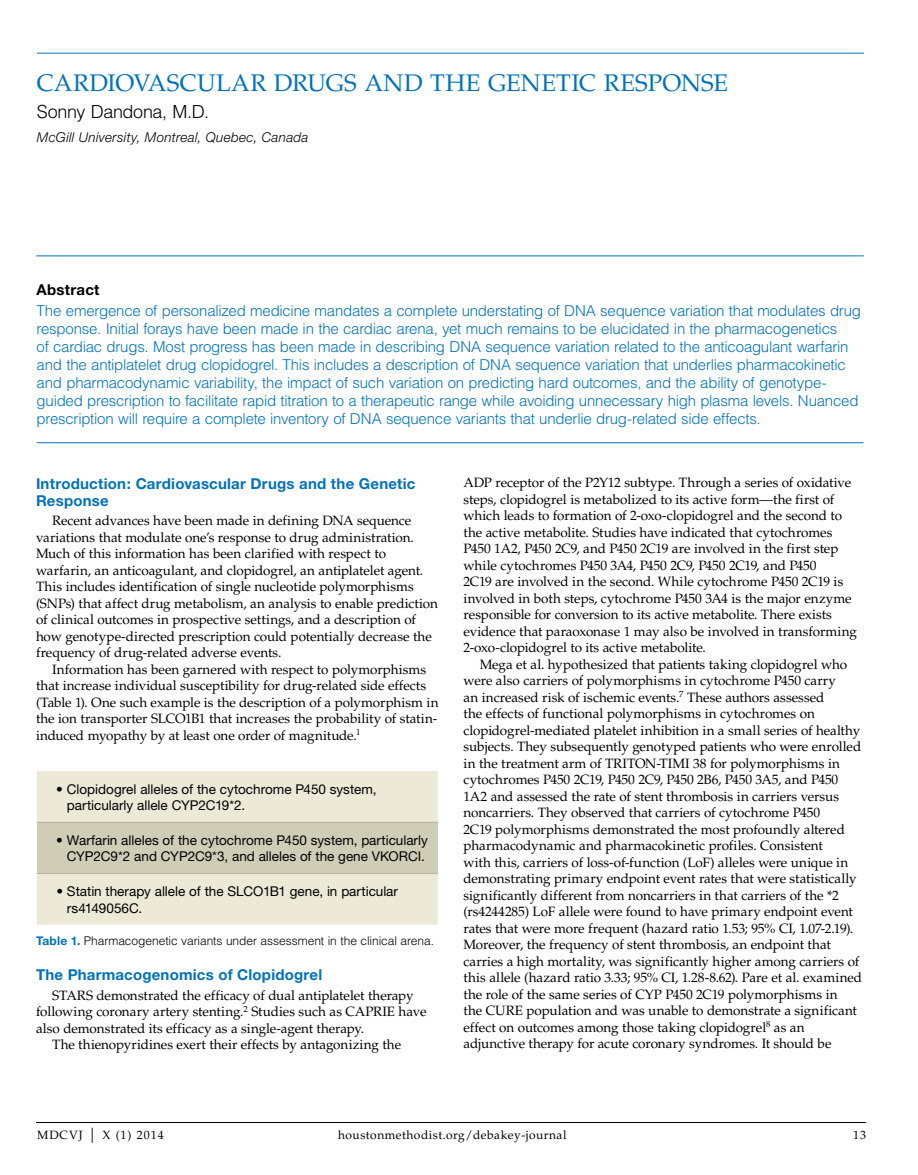
<style>
.page{position:relative;width:918px;height:1175px;background:#fff}
.page>*{position:absolute;margin:0;border:0;box-sizing:border-box;transform-origin:0 0}
.t1{font:24px "Palatino LT Std";letter-spacing:.01em;color:#0072bc}
.t2{font:300 18px "Helvetica";letter-spacing:-.02em;color:#000}
.t3{font:300 15px/18px "Helvetica";letter-spacing:-.015em;color:#0072bc}
.t4{font:700 15px/16.5px "Helvetica Neue";letter-spacing:.015em;color:#0072bc}
.t5{font:700 15px "Helvetica Neue";letter-spacing:.02em;color:#000}
.t6{font:13.5px/16.5px "Palatino LT Std";letter-spacing:-.01em;color:#000}
.t7{font:13.5px/16.5px "Helvetica Neue";color:#000}
.t8{font:italic 300 13.5px "Helvetica Neue";letter-spacing:.02em;color:#000}
.t9{font:300 12px "Helvetica";letter-spacing:-.005em;color:#000}
.t10{font:12px "Palatino LT Std";letter-spacing:.08em;color:#000}
.s1{font-family:"Helvetica Neue";font-weight:700;color:#0072bc}
.s2{font-size:15px}
</style>
<div class="page">
<hr style="left:36px;top:1122px;width:830px;height:1px;background:#000">
<hr style="left:37px;top:53px;width:827px;height:1px;background:#0072bc">
<hr style="left:36px;top:255px;width:828px;height:1px;background:#0072bc">
<hr style="left:37px;top:442px;width:826px;height:1px;background:#0072bc">
<div style="left:37px;top:771px;width:401px;height:153px;background:#ece9d7"></div>
<div style="left:37px;top:822px;width:401px;height:51px;background:#d0cdb7"></div>
<hr style="left:37px;top:822px;width:401px;height:1px;background:#b6b49d">
<hr style="left:37px;top:873px;width:401px;height:1px;background:#b6b49d">
<h1 class="t1" style="left:37px;top:69px;width:693px">Cardiovascular Drugs and the Genetic Response</h1>
<h2 class="t2" style="left:37px;top:101px;width:174px">Sonny Dandona, M.D.</h2>
<p class="t8" style="left:37px;top:129px;width:273px">McGill University, Montreal, Quebec, Canada</p>
<p class="t5" style="left:37px;top:281px;width:64px">Abstract</p>
<p class="t3" style="left:37px;top:302px;width:826px">The emergence of personalized medicine mandates a complete understating of DNA sequence variation that modulates drug response. Initial forays have been made in the cardiac arena, yet much remains to be elucidated in the pharmacogenetics<br>of cardiac drugs. Most progress has been made in describing DNA sequence variation related to the anticoagulant warfarin and the antiplatelet drug clopidogrel. This includes a description of DNA sequence variation that underlies pharmacokinetic and pharmacodynamic variability, the impact of such variation on predicting hard outcomes, and the ability of genotype&shy;guided prescription to facilitate rapid titration to a therapeutic range while avoiding unnecessary high plasma levels. Nuanced prescription will require a complete inventory of DNA sequence variants that underlie drug-related side effects.</p>
<p class="t4" style="left:36px;top:475px;width:381px">Introduction: Cardiovascular Drugs and the Genetic<br>Response</p>
<p class="t6" style="left:52px;top:512px;width:282px">Recent advances have been made in defining DNA</p>
<p class="t6" style="left:36px;top:512px;width:389px;text-indent:321px">sequence variations that modulate one’s response to drug administration.<br>Much of this information has been clarified with respect to warfarin, an anticoagulant, and clopidogrel, an antiplatelet agent.<br>This includes identification of single nucleotide polymorphisms (SNP</p>
<p class="t6" style="left:36px;top:595px;width:403px;text-indent:30px">s) that affect drug metabolism, an analysis to enable prediction of clinical outcomes in prospective settings, and a description of how genotype-directed prescription could potentially decrease the frequency of drug-related adverse events.</p>
<p class="t6" style="left:36px;top:661px;width:404px;text-indent:16px">Information has been garnered with respect to polymorphisms that increase individual susceptibility for drug-related side effects (Table 1). One such example is the description of a polymorphism in the ion transporter SLCO1B1 that increases the probability of statin&shy;induced myopathy by at least one order of magnitude.<sup>1</sup></p>
<p class="t7" style="left:67px;top:780px;width:311px;text-indent:-11px">• Clopidogrel alleles of the cytochrome P450 system, particularly allele CYP2C19*2.</p>
<p class="t7" style="left:56px;top:831px;width:373px;text-align:center">• Warfarin alleles of the cytochrome P450 system, particularly<br>CYP2C9*2 and CYP2C9*3, and alleles of the gene VKORCI .</p>
<p class="t7" style="left:67px;top:883px;width:333px;text-indent:-11px">• Statin therapy allele of the SLCO1B1 gene, in particular rs4149056C.</p>
<p class="t9" style="left:36px;top:932px;width:400px"><span class="s1">Table 1.</span> Pharmacogenetic variants under assessment in the clinical arena.</p>
<p class="t4" style="left:36px;top:966px;width:288px">The Pharmacogenomics of Clopidogrel</p>
<p class="t6" style="left:52px;top:987px;width:10px">STARS</p>
<p class="t6" style="left:36px;top:987px;width:379px;text-indent:61px">demonstrated the efficacy of dual antiplatelet therapy following coronary artery stenting.<sup>2</sup> Studies such as CAPRIE</p>
<p class="t6" style="left:399px;top:1003px;width:29px">have</p>
<p class="t6" style="left:52px;top:1020px;width:350px;text-indent:-16px">also demonstrated its efficacy as a single-agent therapy.<br>The thienopyridines exert their effects by antagonizing the</p>
<p class="t6" style="left:464px;top:474px;width:395px;text-indent:32px">receptor of the P2Y12 subtype. Through a series of oxidative steps, clopidogrel is metabolized to its active form—the first of which leads to formation of 2-oxo-clopidogrel and the second to the active metabolite. Studies have indicated that cytochromes P450 1A2, P450 2C9, and P450 2C19 are involved in the first step while cytochromes P450 3A4, P450 2C9, P450 2C19, and P450<br>2C19 are involved in the second. While cytochrome P450 2C19 is involved in both steps, cytochrome P450 3A4 is the major enzyme responsible for conversion to its active metabolite. There exists evidence that paraoxonase 1 may also be involved in transforming 2-oxo-clopidogrel to its active metabolite.</p>
<p class="t6" style="left:464px;top:656px;width:399px;text-indent:16px">Mega et al. hypothesized that patients taking clopidogrel who were also carriers of polymorphisms in cytochrome P450 carry<br>an increased risk of ischemic events.<sup>7</sup> These authors assessed<br>the effects of functional polymorphisms in cytochromes on clopidogrel-mediated platelet inhibition in a small series of healthy subjects. They subsequently genotyped patients who were enrolled in the treatment arm of TRITON</p>
<p class="t6" style="left:464px;top:474px;width:11px">ADP</p>
<p class="t6" style="left:464px;top:755px;width:400px;text-indent:193px">-TIMI 38 for polymorphisms in cytochromes P450 2C19, P450 2C9, P450 2B6, P450 3A5, and P450<br>1A2 and assessed the rate of stent thrombosis in carriers versus noncarriers. They observed that carriers of cytochrome P450<br>2C19 polymorphisms demonstrated the most profoundly altered pharmacodynamic and pharmacokinetic profiles. Consistent<br>with this, carriers of loss-of-function (LoF) alleles were unique in demonstrating primary endpoint event rates that were statistically significantly different from noncarriers in that carriers of the *2 (rs4244285) LoF allele were found to have primary endpoint event rates that were more frequent (hazard ratio 1.53; 95% CI, 1.07-2.19).<br>Moreover, the frequency of stent thrombosis, an endpoint that carries a high mortality, was significantly higher among carriers of this allele (hazard ratio 3.33; 95% CI, 1.28-8.62). Pare et al. examined the role of the same series of CYP P450 2C19 polymorphisms in<br>the CURE</p>
<p class="t6" style="left:464px;top:1002px;width:395px;text-indent:63px">population and was unable to demonstrate a significant effect on outcomes among those taking clopidogrel<sup>8</sup> as an adjunctive therapy for acute coronary syndromes. It should be</p>
<p class="t10" style="left:37px;top:1127px;width:128px">MDCVJ <span class="s2">|</span> X (1) 2014</p>
<p class="t10" style="left:338px;top:1127px;width:230px">houstonmethodist.org/debakey-journal</p>
<p class="t10" style="left:853px;top:1127px;width:14px">13</p>
</div>
